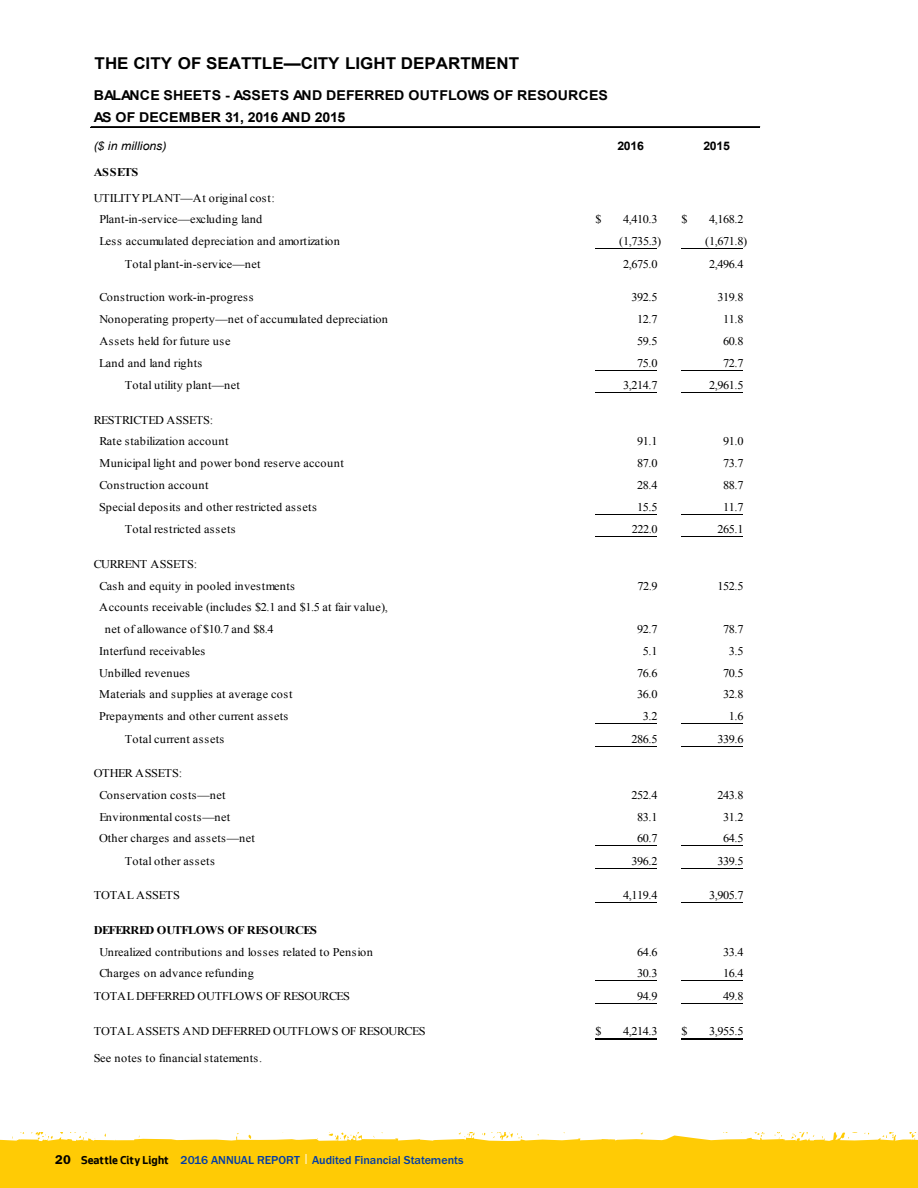
<style>
.page{position:relative;width:918px;height:1188px;background:#fff}
.page>*{position:absolute;margin:0;border:0;box-sizing:border-box;transform-origin:0 0}
.t1{font:700 16.35px "Arial";color:#000;scale:1.04 1}
.t2{font:700 13.65px/21.8px "Arial";color:#000;scale:1.04 1}
.t3{font:500 12px "Franklin Got T";color:#003ca6}
.t4{font:11.85px/21.8px "Times New Roman";letter-spacing:.015em;color:#000;scale:1.04 1}
.t5{font:11.85px "Times New Roman";letter-spacing:-.035em;color:#000;scale:1.04 1}
.t6{font:11.85px "Times New Roman";letter-spacing:.035em;color:#000;scale:1.04 1}
.t7{font:700 11.85px "Times New Roman";letter-spacing:-.035em;color:#000;scale:1.04 1}
.t8{font:11.85px "Times New Roman";letter-spacing:.04em;color:#000;scale:1.04 1}
.t9{font:italic 11.85px "Arial";letter-spacing:.01em;color:#000;scale:1.04 1}
.t10{font:700 11.85px "Arial";letter-spacing:-.02em;color:#000;scale:1.04 1}
.s1{font-weight:600;font-size:13.2px;color:#000}
.s2{font-family:"Seattle Text";font-weight:700;color:#000}
.s3{font-weight:400;color:#fff}
</style>
<div class="page">
<div style="left:0;top:1132px;width:918px;height:56px;background:#ffcb05"></div>
<svg style="left:0;top:1132px;width:918px;height:9px;background:#fff5d2"></svg>
<hr style="left:596px;top:248px;width:61px;height:1px;background:#000">
<hr style="left:682px;top:248px;width:61px;height:1px;background:#000">
<hr style="left:596px;top:370px;width:61px;height:1px;background:#000">
<hr style="left:682px;top:370px;width:61px;height:1px;background:#000">
<hr style="left:596px;top:392px;width:61px;height:1px;background:#000">
<hr style="left:682px;top:392px;width:61px;height:1px;background:#000">
<hr style="left:596px;top:514px;width:61px;height:1px;background:#000">
<hr style="left:682px;top:514px;width:61px;height:1px;background:#000">
<hr style="left:596px;top:536px;width:61px;height:1px;background:#000">
<hr style="left:682px;top:536px;width:61px;height:1px;background:#000">
<hr style="left:596px;top:723px;width:61px;height:1px;background:#000">
<hr style="left:682px;top:723px;width:61px;height:1px;background:#000">
<hr style="left:596px;top:746px;width:61px;height:1px;background:#000">
<hr style="left:682px;top:746px;width:61px;height:1px;background:#000">
<hr style="left:596px;top:845px;width:61px;height:1px;background:#000">
<hr style="left:682px;top:845px;width:61px;height:1px;background:#000">
<hr style="left:596px;top:868px;width:61px;height:1px;background:#000">
<hr style="left:682px;top:868px;width:61px;height:1px;background:#000">
<hr style="left:596px;top:903px;width:61px;height:1px;background:#000">
<hr style="left:682px;top:903px;width:61px;height:1px;background:#000">
<hr style="left:596px;top:980px;width:61px;height:1px;background:#000">
<hr style="left:682px;top:980px;width:61px;height:1px;background:#000">
<hr style="left:596px;top:1003px;width:61px;height:1px;background:#000">
<hr style="left:682px;top:1003px;width:61px;height:1px;background:#000">
<hr style="left:596px;top:1038px;width:61px;height:1px;background:#000">
<hr style="left:596px;top:1039px;width:61px;height:1px;background:#000">
<hr style="left:682px;top:1038px;width:61px;height:1px;background:#000">
<hr style="left:682px;top:1039px;width:61px;height:1px;background:#000">
<hr style="left:91px;top:126px;width:669px;height:1px;background:#000">
<hr style="left:91px;top:127px;width:669px;height:1px;background:#000">
<h1 class="t1" style="left:95px;top:53px;width:410px">THE CITY OF SEATTLE—CITY LIGHT DEPARTMENT</h1>
<p class="t2" style="left:94px;top:85px;width:496px">BALANCE SHEETS - ASSETS AND DEFERRED OUTFLOWS OF RESOURCES<br>AS OF DECEMBER 31, 2016 AND 2015</p>
<p class="t9" style="left:94px;top:138px;width:72px">($ in millions)</p>
<p class="t10" style="left:617px;top:138px;width:27px">2016</p>
<p class="t10" style="left:703px;top:138px;width:27px">2015</p>
<p class="t7" style="left:94px;top:163px;width:44px">ASSETS</p>
<p class="t4" style="left:94px;top:187px;width:176px;text-align:center">UTILITY PLANT—At original cost:<br>Plant-in-service—excluding land</p>
<p class="t4" style="left:596px;top:208px;width:7px">$</p>
<p class="t4" style="left:623px;top:208px;width:35px">4,410.3</p>
<p class="t4" style="left:682px;top:208px;width:7px">$</p>
<p class="t4" style="left:709px;top:208px;width:35px">4,168.2</p>
<p class="t4" style="left:99px;top:230px;width:233px">Less accumulated depreciation and amortization</p>
<p class="t4" style="left:705px;top:230px;width:42px">(1,671.8)</p>
<p class="t4" style="left:619px;top:230px;width:42px">(1,735.3)</p>
<p class="t4" style="left:125px;top:253px;width:132px">Total plant-in-service—net</p>
<p class="t4" style="left:623px;top:253px;width:35px">2,675.0</p>
<p class="t4" style="left:709px;top:253px;width:35px">2,496.4</p>
<p class="t6" style="left:99px;top:289px;width:150px">Construction work-in-progress</p>
<p class="t4" style="left:632px;top:286px;width:26px">392.5</p>
<p class="t4" style="left:718px;top:286px;width:27px">319.8</p>
<p class="t4" style="left:99px;top:308px;width:279px">Nonoperating property—net of accumulated depreciation</p>
<p class="t4" style="left:637px;top:308px;width:21px">12.7</p>
<p class="t4" style="left:723px;top:308px;width:21px">11.8</p>
<p class="t8" style="left:99px;top:333px;width:128px">Assets held for future use</p>
<p class="t4" style="left:637px;top:330px;width:21px">59.5</p>
<p class="t4" style="left:723px;top:330px;width:21px">60.8</p>
<p class="t4" style="left:99px;top:352px;width:101px">Land and land rights</p>
<p class="t4" style="left:723px;top:352px;width:21px">72.7</p>
<p class="t4" style="left:637px;top:352px;width:21px">75.0</p>
<p class="t4" style="left:125px;top:374px;width:112px">Total utility plant—net</p>
<p class="t4" style="left:709px;top:374px;width:35px">2,961.5</p>
<p class="t4" style="left:623px;top:374px;width:35px">3,214.7</p>
<p class="t4" style="left:99px;top:409px;width:126px;text-indent:-6px">RESTRICTED ASSETS:<br>Rate stabilization account</p>
<p class="t4" style="left:637px;top:430px;width:21px">91.1</p>
<p class="t4" style="left:723px;top:430px;width:21px">91.0</p>
<p class="t6" style="left:99px;top:455px;width:237px">Municipal light and power bond reserve account</p>
<p class="t4" style="left:637px;top:452px;width:21px">87.0</p>
<p class="t4" style="left:723px;top:452px;width:21px">73.7</p>
<p class="t4" style="left:99px;top:474px;width:107px">Construction account</p>
<p class="t4" style="left:637px;top:474px;width:21px">28.4</p>
<p class="t4" style="left:723px;top:474px;width:21px">88.7</p>
<p class="t4" style="left:99px;top:496px;width:211px">Special deposits and other restricted assets</p>
<p class="t4" style="left:723px;top:496px;width:21px">11.7</p>
<p class="t4" style="left:637px;top:496px;width:21px">15.5</p>
<p class="t4" style="left:125px;top:518px;width:108px">Total restricted assets</p>
<p class="t4" style="left:718px;top:518px;width:27px">265.1</p>
<p class="t4" style="left:632px;top:518px;width:26px">222.0</p>
<p class="t4" style="left:99px;top:553px;width:190px;text-indent:-6px">CURRENT ASSETS:<br>Cash and equity in pooled investments</p>
<p class="t4" style="left:105px;top:596px;width:274px;text-indent:-6px">Accounts receivable (includes $2.1 and $1.5 at fair value), net of allowance of $10.7 and $8.4</p>
<p class="t4" style="left:637px;top:574px;width:21px">72.9</p>
<p class="t4" style="left:718px;top:574px;width:27px">152.5</p>
<p class="t4" style="left:637px;top:618px;width:21px">92.7</p>
<p class="t4" style="left:723px;top:618px;width:21px">78.7</p>
<p class="t4" style="left:99px;top:640px;width:103px">Interfund receivables</p>
<p class="t4" style="left:643px;top:640px;width:16px">5.1</p>
<p class="t4" style="left:729px;top:640px;width:16px">3.5</p>
<p class="t4" style="left:99px;top:662px;width:89px">Unbilled revenues</p>
<p class="t4" style="left:637px;top:662px;width:21px">76.6</p>
<p class="t4" style="left:723px;top:662px;width:21px">70.5</p>
<p class="t4" style="left:99px;top:683px;width:187px">Materials and supplies at average cost</p>
<p class="t4" style="left:637px;top:683px;width:21px">36.0</p>
<p class="t4" style="left:723px;top:683px;width:21px">32.8</p>
<p class="t4" style="left:99px;top:705px;width:183px">Prepayments and other current assets</p>
<p class="t4" style="left:729px;top:705px;width:16px">1.6</p>
<p class="t4" style="left:643px;top:705px;width:16px">3.2</p>
<p class="t4" style="left:125px;top:728px;width:97px">Total current assets</p>
<p class="t4" style="left:718px;top:728px;width:27px">339.6</p>
<p class="t4" style="left:632px;top:728px;width:26px">286.5</p>
<p class="t4" style="left:99px;top:762px;width:123px;text-indent:-6px">OTHER ASSETS:<br>Conservation costs—net</p>
<p class="t4" style="left:632px;top:784px;width:26px">252.4</p>
<p class="t4" style="left:718px;top:784px;width:27px">243.8</p>
<p class="t4" style="left:99px;top:806px;width:128px">Environmental costs—net</p>
<p class="t4" style="left:637px;top:806px;width:21px">83.1</p>
<p class="t4" style="left:723px;top:806px;width:21px">31.2</p>
<p class="t4" style="left:99px;top:827px;width:151px">Other charges and assets—net</p>
<p class="t4" style="left:723px;top:827px;width:21px">64.5</p>
<p class="t4" style="left:637px;top:827px;width:21px">60.7</p>
<p class="t4" style="left:125px;top:850px;width:88px">Total other assets</p>
<p class="t4" style="left:718px;top:850px;width:27px">339.5</p>
<p class="t4" style="left:632px;top:850px;width:26px">396.2</p>
<p class="t4" style="left:94px;top:884px;width:84px">TOTAL ASSETS</p>
<p class="t4" style="left:709px;top:884px;width:35px">3,905.7</p>
<p class="t4" style="left:623px;top:884px;width:35px">4,119.4</p>
<p class="t7" style="left:94px;top:922px;width:216px">DEFERRED OUTFLOWS OF RESOURCES</p>
<p class="t4" style="left:99px;top:941px;width:265px">Unrealized contributions and losses related to Pension</p>
<p class="t4" style="left:637px;top:941px;width:21px">64.6</p>
<p class="t4" style="left:723px;top:941px;width:21px">33.4</p>
<p class="t4" style="left:99px;top:962px;width:150px">Charges on advance refunding</p>
<p class="t4" style="left:723px;top:962px;width:21px">16.4</p>
<p class="t4" style="left:637px;top:962px;width:21px">30.3</p>
<p class="t5" style="left:94px;top:988px;width:248px">TOTAL DEFERRED OUTFLOWS OF RESOURCES</p>
<p class="t4" style="left:723px;top:985px;width:21px">49.8</p>
<p class="t4" style="left:637px;top:985px;width:21px">94.9</p>
<p class="t4" style="left:623px;top:1020px;width:35px">4,214.3</p>
<p class="t4" style="left:682px;top:1020px;width:7px">$</p>
<p class="t5" style="left:94px;top:1023px;width:321px">TOTAL ASSETS AND DEFERRED OUTFLOWS OF RESOURCES</p>
<p class="t4" style="left:596px;top:1020px;width:7px">$</p>
<p class="t4" style="left:709px;top:1020px;width:35px">3,955.5</p>
<p class="t4" style="left:94px;top:1047px;width:164px">See notes to financial statements.</p>
<p class="t3" style="left:55px;top:1153px;width:410px"><span class="s1">20</span> <span class="s2">Seattle City Light</span> 2016 ANNUAL REPORT <span class="s3">|</span> Audited Financial Statements</p>
</div>
